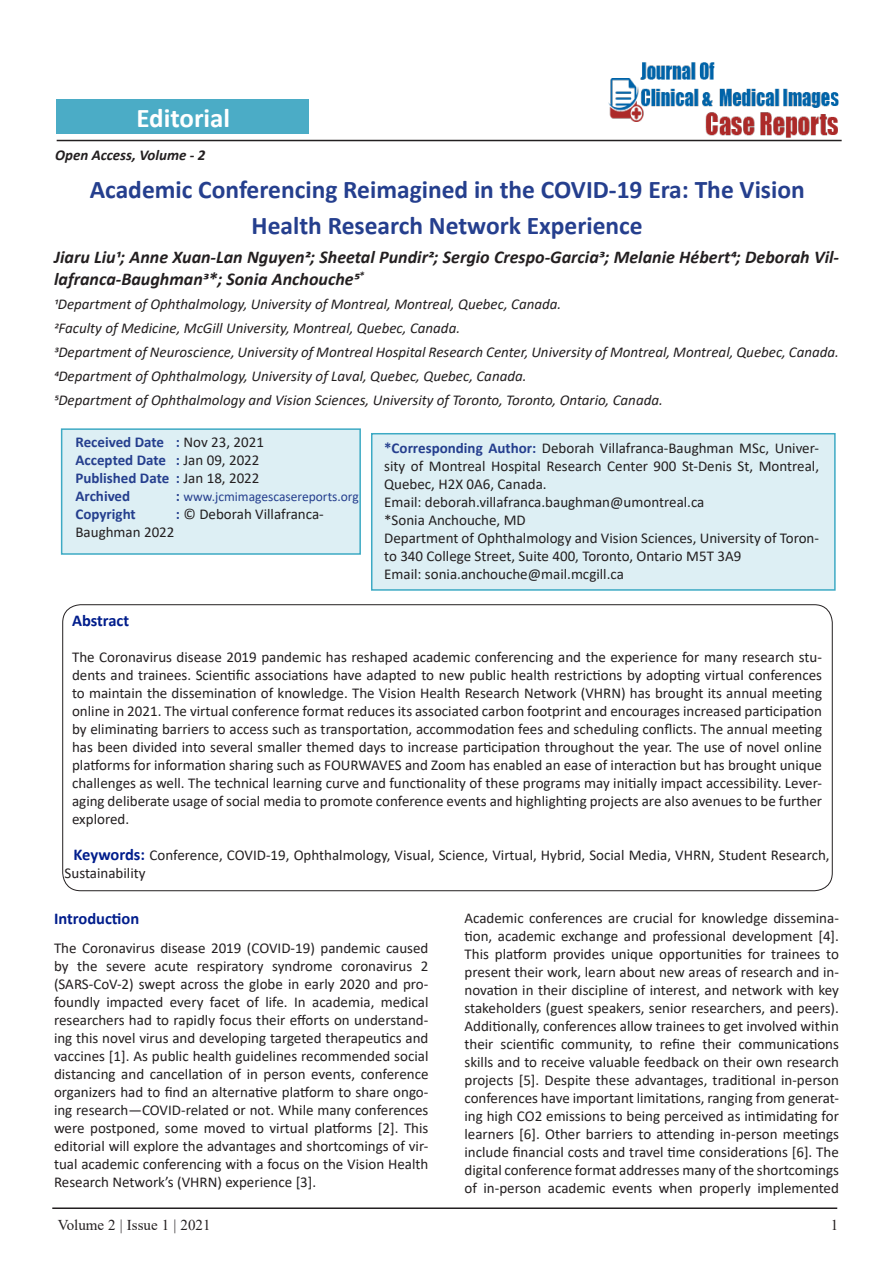
<style>
.page{position:relative;width:893px;height:1263px;background:#fff}
.page>*{position:absolute;margin:0;border:0;box-sizing:border-box;transform-origin:0 0}
.t1{font:700 27px "Calibri";color:#fff}
.Tittle{font:700 25.5px/36px "Calibri";color:#253f8e;text-align:center}
.Paragraph_Style_1{font:italic 700 18px/22.5px "Calibri";color:#231f20}
.side_heading_new{font:700 16.5px "Calibri";color:#001d8c}
.side_heading_new-2{font:15px/18px "Calibri";color:#231f20;text-align:justify}
.Paragraph_Style_1-2{font:15px/18px "Calibri";color:#231f20;text-align:justify}
.Paragraph_Style_1-3{font:italic 15px "Calibri";color:#231f20}
.Paragraph_Style_1-4{font:700 15px/18px "Calibri";color:#253f8e}
.t2{font:15px "Times New Roman";color:#231f20}
.t3{font:italic 700 15px "Calibri";color:#231f20}
.Paragraph_Style_1-5{font:13.5px "Calibri";color:#253f8e}
.s1{font-weight:400;color:#231f20}
.s2{font-weight:700;font-size:15px}
.s3{font-weight:700;color:#253f8e}
.s4{font-weight:700;font-size:16.5px;color:#001d8c}
</style>
<div class="page">
<hr style="left:57px;top:140px;width:785px;height:1px;background:#231f20">
<hr style="left:52px;top:1207px;width:785px;height:2px;background:#231f20">
<div style="left:57px;top:100px;width:252px;height:34px;background:#4bacc6"></div>
<div style="left:371px;top:433px;width:465px;height:158px;background:#ddeff4;border:2px solid #3daac4"></div>
<div style="left:61px;top:428px;width:300px;height:127px;background:#ddeff4;border:2px solid #3daac4"></div>
<img style="left:606px;top:62px;width:234px;height:80px">
<p class="t1" style="left:137px;top:99px;width:95px">Editorial</p>
<p class="t3" style="left:55px;top:144px;width:152px">Open Access, Volume - 2</p>
<p class="Tittle" style="left:90px;top:171px;width:717px">Academic Conferencing Reimagined in the COVID-19 Era: The Vision<br>Health Research Network Experience</p>
<p class="Paragraph_Style_1" style="left:54px;top:245px;width:786px">Jiaru Liu1; Anne Xuan-Lan Nguyen2; Sheetal Pundir2; Sergio Crespo-Garcia3; Melanie Hébert4; Deborah Vil&shy;lafranca-Baughman3*; Sonia Anchouche5<sup>*</sup></p>
<p class="Paragraph_Style_1-3" style="left:54px;top:294px;width:509px">1Department of Ophthalmology, University of Montreal, Montreal, Quebec, Canada.</p>
<p class="Paragraph_Style_1-3" style="left:54px;top:318px;width:408px">2Faculty of Medicine, McGill University, Montreal, Quebec, Canada.</p>
<p class="Paragraph_Style_1-3" style="left:54px;top:342px;width:786px">3Department of Neuroscience, University of Montreal Hospital Research Center, University of Montreal, Montreal, Quebec, Canada.</p>
<p class="Paragraph_Style_1-3" style="left:54px;top:366px;width:474px">4Department of Ophthalmology, University of Laval, Quebec, Quebec, Canada.</p>
<p class="Paragraph_Style_1-3" style="left:54px;top:390px;width:610px">5Department of Ophthalmology and Vision Sciences, University of Toronto, Toronto, Ontario, Canada.</p>
<p class="Paragraph_Style_1-4" style="left:75px;top:433px;width:190px">Received Date : <span class="s1">Nov 23, 2021<br></span>Accepted Date : <span class="s1">Jan 09, 2022<br></span>Published Date : <span class="s1">Jan 18, 2022<br></span>Archived</p>
<p class="Paragraph_Style_1-5" style="left:176px;top:487px;width:184px"><span class="s2">:</span> www.jcmimagescasereports.org</p>
<p class="Paragraph_Style_1-4" style="left:75px;top:505px;width:62px">Copyright</p>
<p class="Paragraph_Style_1-2" style="left:176px;top:505px;width:149px"><span class="s3">:</span> © Deborah Villafranca-</p>
<p class="Paragraph_Style_1-2" style="left:75px;top:523px;width:101px">Baughman 2022</p>
<p class="Paragraph_Style_1-2" style="left:384px;top:439px;width:436px"><span class="s3">*Corresponding Author:</span> Deborah Villafranca-Baughman MSc, Univer&shy;sity of Montreal Hospital Research Center 900 St-Denis St, Montreal, Quebec, H2X 0A6, Canada.</p>
<p class="Paragraph_Style_1-2" style="left:384px;top:493px;width:322px">Email: deborah.villafranca.baughman@umontreal.ca</p>
<p class="Paragraph_Style_1-2" style="left:384px;top:511px;width:143px">*Sonia Anchouche, MD</p>
<p class="Paragraph_Style_1-2" style="left:384px;top:529px;width:436px">Department of Ophthalmology and Vision Sciences, University of Toron&shy;to 340 College Street, Suite 400, Toronto, Ontario M5T 3A9</p>
<p class="Paragraph_Style_1-2" style="left:384px;top:565px;width:241px">Email: sonia.anchouche@mail.mcgill.ca</p>
<p class="side_heading_new" style="left:72px;top:609px;width:59px">Abstract</p>
<p class="Paragraph_Style_1-2" style="left:72px;top:648px;width:751px">The Coronavirus disease 2019 pandemic has reshaped academic conferencing and the experience for many research stu&shy;dents and trainees. Scientific associations have adapted to new public health restrictions by adopting virtual conferences to maintain the dissemination of knowledge. The Vision Health Research Network (VHRN) has brought its annual meeting online in 2021. The virtual conference format reduces its associated carbon footprint and encourages increased participation by eliminating barriers to access such as transportation, accommodation fees and scheduling conflicts. The annual meeting has been divided into several smaller themed days to increase participation throughout the year. The use of novel online platforms for information sharing such as FOURWAVES and Zoom has enabled an ease of interaction but has brought unique challenges as well. The technical learning curve and functionality of these programs may initially impact accessibility. Lever&shy;aging deliberate usage of social media to promote conference events and highlighting projects are also avenues to be further explored.</p>
<p class="side_heading_new-2" style="left:65px;top:846px;width:766px;text-indent:9px"><span class="s4">Keywords:</span> Conference, COVID-19, Ophthalmology, Visual, Science, Virtual, Hybrid, Social Media, VHRN, Student Research,<br>Sustainability</p>
<p class="side_heading_new" style="left:54px;top:907px;width:87px">Introduction</p>
<p class="side_heading_new-2" style="left:54px;top:939px;width:376px">The Coronavirus disease 2019 (COVID-19) pandemic caused by the severe acute respiratory syndrome coronavirus 2 (SARS-CoV-2) swept across the globe in early 2020 and pro&shy;foundly impacted every facet of life. In academia, medical researchers had to rapidly focus their efforts on understand&shy;ing this novel virus and developing targeted therapeutics and vaccines [1]. As public health guidelines recommended social distancing and cancellation of in person events, conference organizers had to find an alternative platform to share ongo&shy;ing research—COVID-related or not. While many conferences were postponed, some moved to virtual platforms [2]. This editorial will explore the advantages and shortcomings of vir&shy;tual academic conferencing with a focus on the Vision Health Research Network’s (VHRN) experience [3].</p>
<p class="side_heading_new-2" style="left:464px;top:909px;width:376px">Academic conferences are crucial for knowledge dissemina&shy;tion, academic exchange and professional development [4].<br>This platform provides unique opportunities for trainees to present their work, learn about new areas of research and in&shy;novation in their discipline of interest, and network with key stakeholders (guest speakers, senior researchers, and peers).<br>Additionally, conferences allow trainees to get involved within their scientific community, to refine their communications skills and to receive valuable feedback on their own research projects [5]. Despite these advantages, traditional in-person conferences have important limitations, ranging from generat&shy;ing high CO2 emissions to being perceived as intimidating for learners [6]. Other barriers to attending in-person meetings include financial costs and travel time considerations [6]. The digital conference format addresses many of the shortcomings of in-person academic events when properly implemented</p>
<p class="t2" style="left:58px;top:1214px;width:154px">Volume 2 | Issue 1 | 2021</p>
<p class="t2" style="left:831px;top:1214px;width:9px">1</p>
</div>
